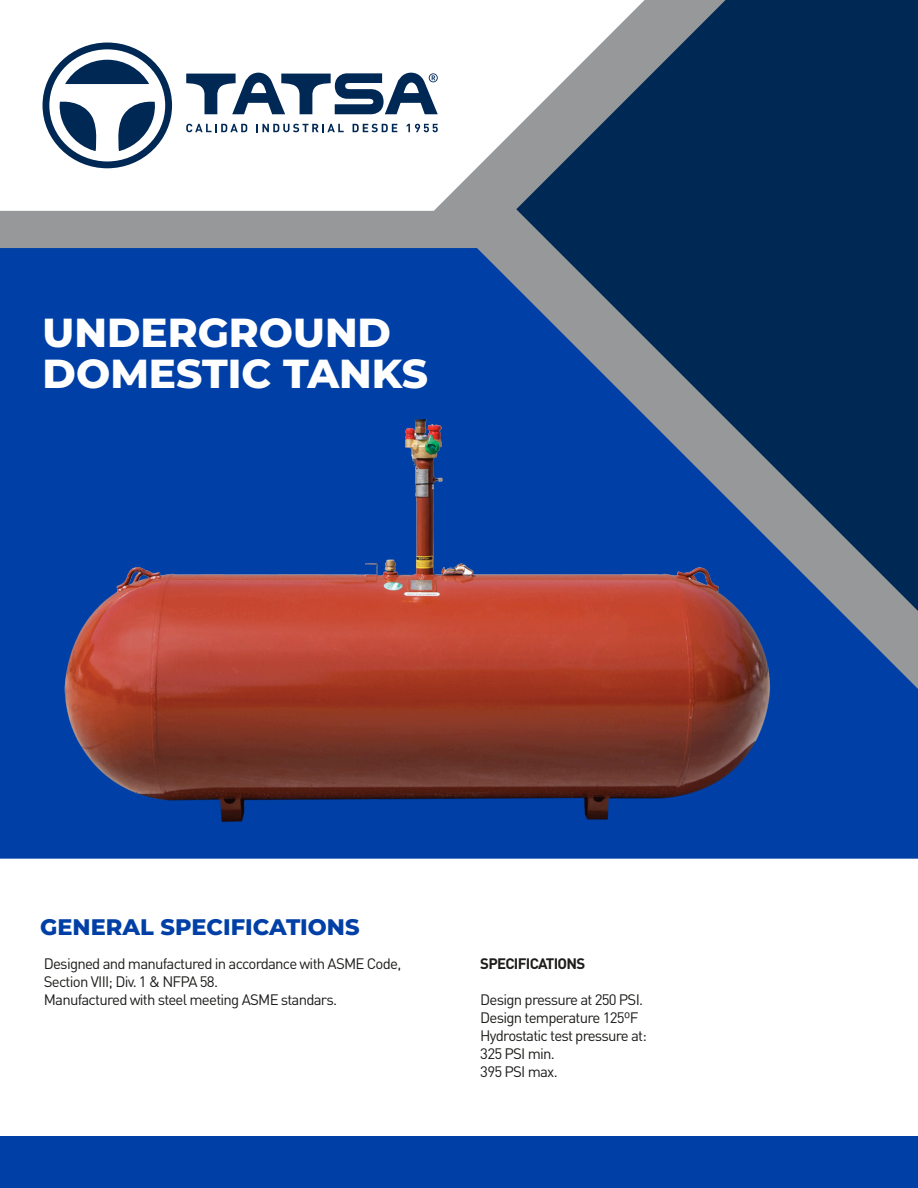
<style>
.page{position:relative;width:918px;height:1188px;background:#fff}
.page>*{position:absolute;margin:0;border:0;box-sizing:border-box;transform-origin:0 0}
.t1{font:800 40.5px/40.5px "Montserrat";color:#fff}
.t2{font:800 22.5px "Montserrat";color:#0040a6}
.t3{font:15px/18px "DIN Pro";letter-spacing:-.05em;color:#1e1d1b}
.t4{font:700 15px "DIN Pro";letter-spacing:-.05em;color:#1e1d1b}
</style>
<div class="page">
<div style="left:0;top:1px;width:918px;height:780px;background:#96989a"></div>
<div style="left:0;top:248px;width:918px;height:611px;background:#0040a6"></div>
<div style="left:0;top:1137px;width:918px;height:51px;background:#0040a6"></div>
<div style="left:0;top:1px;width:516px;height:210px;background:#fff"></div>
<svg style="left:516px;top:0;width:402px;height:611px;fill:#002855"></svg>
<svg style="left:186px;top:73px;width:252px;height:41px;background:#788da5"></svg>
<svg style="left:43px;top:43px;width:129px;height:125px;background:#9aaabb"></svg>
<svg style="left:186px;top:124px;width:61px;height:8px"></svg>
<svg style="left:256px;top:124px;width:88px;height:8px"></svg>
<svg style="left:353px;top:124px;width:44px;height:8px"></svg>
<svg style="left:407px;top:124px;width:31px;height:8px"></svg>
<img style="left:65px;top:419px;width:705px;height:404px">
<h1 class="t1" style="left:43px;top:310px;width:387px">UNDERGROUND<br>DOMESTIC TANKS</h1>
<h2 class="t2" style="left:40px;top:910px;width:321px">GENERAL SPECIFICATIONS</h2>
<p class="t3" style="left:44px;top:954px;width:359px">Designed and manufactured in accordance with ASME Code,<br>Section VIII; Div. 1 &amp; NFPA 58.<br>Manufactured with steel meeting ASME standars.</p>
<p class="t4" style="left:480px;top:953px;width:107px">SPECIFICATIONS</p>
<p class="t3" style="left:480px;top:990px;width:168px">Design pressure at 250 PSI.<br>Design temperature 125ºF<br>Hydrostatic test pressure at:<br>325 PSI min.<br>395 PSI max.</p>
</div>
